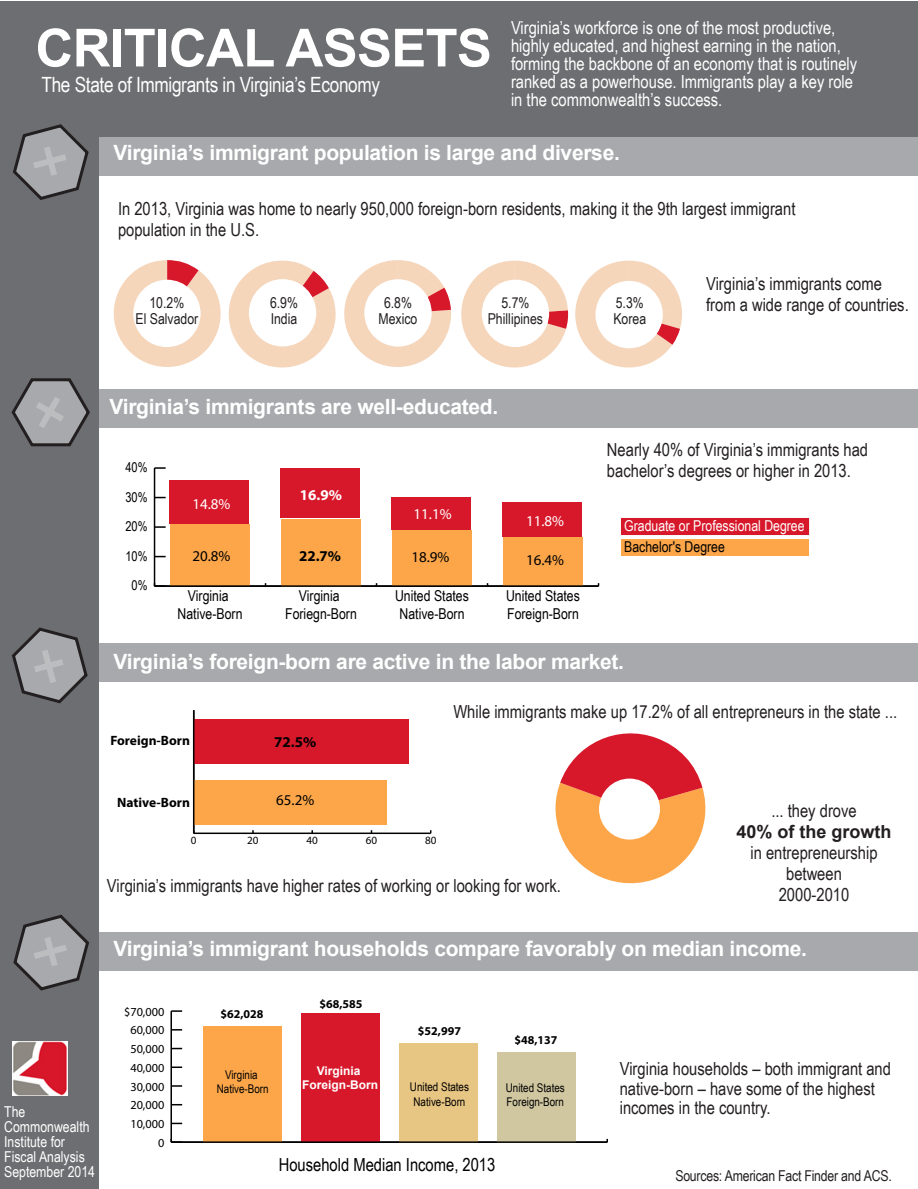
<style>
.page{position:relative;width:918px;height:1189px;background:#fff}
.page>*{position:absolute;margin:0;border:0;box-sizing:border-box;transform-origin:0 0}
.t1{font:700 52.5px "Arial";letter-spacing:-.015em;color:#fff}
.t2{font:700 21px "Arial";letter-spacing:-.015em;color:#fff}
.t3{font:21px "Arial Narrow";letter-spacing:-.015em;color:#fff}
.t4{font:18px/21px "Arial Narrow";color:#231f20}
.t5{font:18px/18px "Arial Narrow";color:#fff}
.t6{font:18px "Arial Narrow";color:#000}
.t7{font:700 18px "Arial";color:#231f20}
.t8{font:15px/18px "Arial Narrow";color:#000}
.t9{font:15px/16.5px "Arial Narrow";color:#231f20;text-align:center}
.t10{font:15px/15px "Arial Narrow";color:#fff}
.t11{font:15px "Myriad Pro";color:#000}
.t12{font:15px "Myriad Pro";color:#fff}
.t13{font:700 15px "Myriad Pro";color:#000}
.t14{font:700 15px "Myriad Pro";color:#fff}
.t15{font:700 13.5px "Myriad Pro";color:#000}
.t16{font:13.5px "Arial Narrow";color:#000}
.t17{font:12.3px "Myriad Pro";color:#000}
.t18{font:12px/14.4px "Arial Narrow";color:#000}
.t19{font:700 12px "Myriad Pro";color:#000}
.t20{font:700 12px/14.4px "Arial";color:#fff;text-align:center}
.t21{font:11.1px "Myriad Pro";color:#000}
</style>
<div class="page">
<div style="left:621px;top:539px;width:188px;height:16px;background:#fca649"></div>
<div style="left:621px;top:518px;width:189px;height:17px;background:#d7182a"></div>
<svg style="left:461px;top:260px;width:107px;height:107px"></svg>
<svg style="left:575px;top:260px;width:107px;height:107px"></svg>
<svg style="left:344px;top:260px;width:107px;height:107px"></svg>
<svg style="left:229px;top:260px;width:107px;height:107px"></svg>
<div style="left:0;top:2px;width:918px;height:135px;background:#6d6e71"></div>
<div style="left:0;top:111px;width:98px;height:1077px;background:#6d6e71"></div>
<div style="left:99px;top:932px;width:819px;height:38px;background:#a7a9ac"></div>
<div style="left:99px;top:137px;width:819px;height:38px;background:#a7a9ac"></div>
<div style="left:99px;top:643px;width:819px;height:38px;background:#a7a9ac"></div>
<div style="left:99px;top:389px;width:819px;height:38px;background:#a7a9ac"></div>
<svg style="left:555px;top:733px;width:151px;height:151px"></svg>
<div style="left:599px;top:778px;width:61px;height:61px;background:#fff;border-radius:50%"></div>
<svg style="left:13px;top:914px;width:76px;height:77px"></svg>
<svg style="left:114px;top:260px;width:107px;height:107px"></svg>
<div style="left:134px;top:280px;width:66px;height:66px;background:#fff;border-radius:50%"></div>
<div style="left:133px;top:280px;width:68px;height:67px;border:2px solid #fff;border-radius:50%"></div>
<div style="left:250px;top:280px;width:66px;height:66px;background:#fff;border-radius:50%"></div>
<div style="left:249px;top:279px;width:67px;height:67px;border:2px solid #fff;border-radius:50%"></div>
<div style="left:365px;top:280px;width:66px;height:66px;background:#fff;border-radius:50%"></div>
<div style="left:364px;top:279px;width:68px;height:67px;border:2px solid #fff;border-radius:50%"></div>
<div style="left:483px;top:280px;width:65px;height:66px;background:#fff;border-radius:50%"></div>
<div style="left:482px;top:280px;width:67px;height:67px;border:2px solid #fff;border-radius:50%"></div>
<div style="left:596px;top:281px;width:66px;height:66px;background:#fff;border-radius:50%"></div>
<div style="left:595px;top:281px;width:68px;height:67px;border:2px solid #fff;border-radius:50%"></div>
<img style="left:12px;top:1041px;width:56px;height:54px">
<hr style="left:154px;top:468px;width:1px;height:118px;background:#000">
<svg style="left:155px;top:526px;width:11px;height:2px"></svg>
<svg style="left:155px;top:467px;width:11px;height:2px"></svg>
<div style="left:169px;top:480px;width:80px;height:44px;background:#d7182a"></div>
<div style="left:280px;top:468px;width:80px;height:50px;background:#d7182a"></div>
<div style="left:391px;top:497px;width:80px;height:32px;background:#d7182a"></div>
<div style="left:502px;top:502px;width:80px;height:35px;background:#d7182a"></div>
<div style="left:170px;top:524px;width:80px;height:62px;background:#fca649"></div>
<div style="left:281px;top:519px;width:80px;height:67px;background:#fca649"></div>
<div style="left:392px;top:530px;width:80px;height:56px;background:#fca649"></div>
<div style="left:503px;top:537px;width:80px;height:49px;background:#fca649"></div>
<hr style="left:155px;top:585px;width:444px;height:2px;background:#000">
<hr style="left:194px;top:832px;width:237px;height:2px;background:#000">
<div style="left:194px;top:718px;width:215px;height:45px;background:#d7182a"></div>
<div style="left:194px;top:780px;width:193px;height:44px;background:#fca649"></div>
<hr style="left:170px;top:1011px;width:2px;height:131px;background:#000">
<svg style="left:172px;top:1122px;width:10px;height:2px"></svg>
<svg style="left:172px;top:1047px;width:10px;height:2px"></svg>
<div style="left:497px;top:1051px;width:79px;height:91px;background:#d0c7a0"></div>
<div style="left:399px;top:1042px;width:79px;height:100px;background:#e7c583"></div>
<div style="left:301px;top:1013px;width:78px;height:129px;background:#d7182a"></div>
<div style="left:203px;top:1025px;width:78px;height:116px;background:#fca649"></div>
<hr style="left:193px;top:710px;width:1px;height:123px;background:#000">
<hr style="left:171px;top:1141px;width:436px;height:1px;background:#000">
<svg style="left:12px;top:627px;width:76px;height:77px"></svg>
<svg style="left:11px;top:378px;width:79px;height:69px"></svg>
<svg style="left:13px;top:124px;width:76px;height:76px"></svg>
<h1 class="t1" style="left:36px;top:13px;width:458px">CRITICAL ASSETS</h1>
<p class="t5" style="left:511px;top:18px;width:348px">Virginia’s workforce is one of the most productive, highly educated, and highest earning in the nation, forming the backbone of an economy that is routinely ranked as a powerhouse. Immigrants play a key role in the commonwealth’s success.</p>
<p class="t3" style="left:42px;top:69px;width:340px">The State of Immigrants in Virginia’s Economy</p>
<p class="t2" style="left:114px;top:139px;width:508px">Virginia’s immigrant population is large and diverse.</p>
<p class="t4" style="left:118px;top:198px;width:679px">In 2013, Virginia was home to nearly 950,000 foreign-born residents, making it the 9th largest immigrant population in the U.S.</p>
<p class="t9" style="left:135px;top:293px;width:64px">10.2%<br>El Salvador</p>
<p class="t9" style="left:270px;top:293px;width:30px;text-align:left">6.9%<br>India</p>
<p class="t9" style="left:379px;top:293px;width:40px">6.8%<br>Mexico</p>
<p class="t9" style="left:488px;top:293px;width:57px">5.7%<br>Phillipines</p>
<p class="t9" style="left:613px;top:293px;width:34px;text-align:left">5.3%<br>Korea</p>
<p class="t2" style="left:109px;top:392px;width:390px">Virginia’s immigrants are well-educated.</p>
<p class="t4" style="left:706px;top:272px;width:204px">Virginia’s immigrants come from a wide range of countries.</p>
<p class="t16" style="left:125px;top:457px;width:24px">40%</p>
<p class="t16" style="left:125px;top:487px;width:24px">30%</p>
<p class="t16" style="left:125px;top:516px;width:24px">20%</p>
<p class="t16" style="left:125px;top:546px;width:24px">10%</p>
<p class="t16" style="left:132px;top:575px;width:17px">0%</p>
<p class="t12" style="left:192px;top:495px;width:40px">14.8%</p>
<p class="t14" style="left:300px;top:485px;width:44px">16.9%</p>
<p class="t12" style="left:414px;top:505px;width:40px">11.1%</p>
<p class="t11" style="left:192px;top:547px;width:40px">20.8%</p>
<p class="t11" style="left:411px;top:547px;width:40px">18.9%</p>
<p class="t13" style="left:299px;top:546px;width:44px">22.7%</p>
<p class="t8" style="left:178px;top:586px;width:66px;text-align:center">Virginia<br>Native-Born</p>
<p class="t8" style="left:285px;top:586px;width:73px;text-align:center">Virginia<br>Foriegn-Born</p>
<p class="t8" style="left:395px;top:586px;width:75px">United States<br>Native-Born</p>
<p class="t12" style="left:526px;top:511px;width:40px">11.8%</p>
<p class="t11" style="left:526px;top:550px;width:40px">16.4%</p>
<p class="t8" style="left:506px;top:586px;width:75px">United States<br>Foreign-Born</p>
<p class="t4" style="left:607px;top:438px;width:263px">Nearly 40% of Virginia’s immigrants had bachelor’s degrees or higher in 2013.</p>
<p class="t10" style="left:624px;top:517px;width:182px">Graduate or Professional Degree</p>
<p class="t8" style="left:624px;top:537px;width:102px">Bachelor's Degree</p>
<p class="t2" style="left:114px;top:647px;width:512px">Virginia’s foreign-born are active in the labor market.</p>
<p class="t15" style="left:110px;top:731px;width:81px">Foreign-Born</p>
<p class="t13" style="left:274px;top:732px;width:44px">72.5%</p>
<p class="t4" style="left:453px;top:700px;width:445px">While immigrants make up 17.2% of all entrepreneurs in the state ...</p>
<p class="t15" style="left:117px;top:793px;width:74px">Native-Born</p>
<p class="t11" style="left:276px;top:791px;width:40px">65.2%</p>
<p class="t21" style="left:191px;top:833px;width:7px">0</p>
<p class="t21" style="left:247px;top:833px;width:13px">20</p>
<p class="t21" style="left:307px;top:833px;width:13px">40</p>
<p class="t21" style="left:366px;top:833px;width:13px">60</p>
<p class="t21" style="left:425px;top:833px;width:13px">80</p>
<p class="t4" style="left:107px;top:874px;width:455px">Virginia’s immigrants have higher rates of working or looking for work.</p>
<p class="t4" style="left:771px;top:799px;width:87px">... they drove</p>
<p class="t7" style="left:737px;top:819px;width:157px">40% of the growth</p>
<p class="t4" style="left:750px;top:841px;width:129px;text-align:center">in entrepreneurship between<br>2000-2010</p>
<p class="t2" style="left:114px;top:934px;width:695px">Virginia’s immigrant households compare favorably on median income.</p>
<p class="t10" style="left:4px;top:1103px;width:92px">The<br>Commonwealth<br>Institute for<br>Fiscal Analysis<br>September 2014</p>
<p class="t17" style="left:124px;top:1003px;width:42px">$70,000</p>
<p class="t17" style="left:130px;top:1022px;width:36px">60,000</p>
<p class="t17" style="left:130px;top:1041px;width:36px">50,000</p>
<p class="t17" style="left:130px;top:1060px;width:36px">40,000</p>
<p class="t17" style="left:130px;top:1078px;width:36px">30,000</p>
<p class="t17" style="left:130px;top:1097px;width:36px">20,000</p>
<p class="t17" style="left:130px;top:1116px;width:36px">10,000</p>
<p class="t17" style="left:158px;top:1134px;width:8px">0</p>
<p class="t19" style="left:220px;top:1006px;width:45px">$62,028</p>
<p class="t18" style="left:217px;top:1066px;width:53px;text-align:center">Virginia<br>Native-Born</p>
<p class="t19" style="left:319px;top:996px;width:45px">$68,585</p>
<p class="t20" style="left:302px;top:1063px;width:77px">Virginia<br>Foreign-Born</p>
<p class="t19" style="left:418px;top:1023px;width:45px">$52,997</p>
<p class="t18" style="left:410px;top:1079px;width:61px">United States<br>Native-Born</p>
<p class="t19" style="left:514px;top:1031px;width:45px">$48,137</p>
<p class="t18" style="left:506px;top:1080px;width:61px">United States<br>Foreign-Born</p>
<p class="t6" style="left:279px;top:1150px;width:218px">Household Median Income, 2013</p>
<p class="t4" style="left:620px;top:1058px;width:273px;line-height:19.5px">Virginia households – both immigrant and native-born – have some of the highest incomes in the country.</p>
<p class="t9" style="left:675px;top:1166px;width:218px">Sources: American Fact Finder and ACS.</p>
</div>
